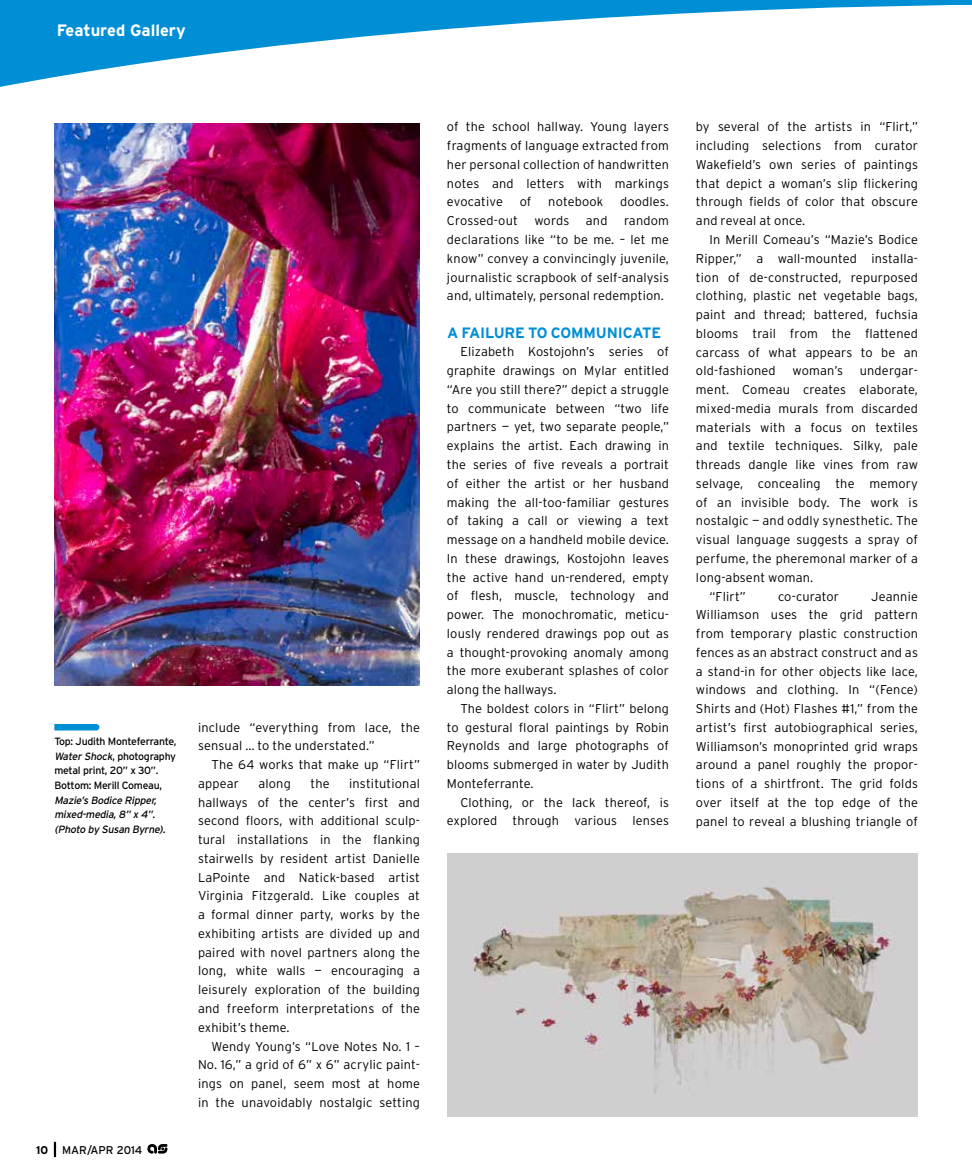
<style>
.page{position:relative;width:972px;height:1175px;background:#fff}
.page>*{position:absolute;margin:0;border:0;box-sizing:border-box;transform-origin:0 0}
.t1{font:700 16.5px "Interstate";color:#fff}
.t2{font:700 15px "Interstate";letter-spacing:-.01em;color:#008fd5}
.t3{font:300 12.75px/18.8px "Interstate";letter-spacing:.015em;color:#000;text-align:justify}
.t4{font:11.25px "Interstate";color:#000}
.t5{font:700 11.25px "Interstate";color:#000}
.t6{font:10.5px/14.5px "Interstate";letter-spacing:-.025em;color:#000}
.t7{font:italic 10.5px/14.7px "Interstate";color:#000}
.s1{font-style:italic}
</style>
<div class="page">
<img style="left:54px;top:124px;width:366px;height:561px">
<svg style="left:54px;top:724px;width:45px;height:6px"></svg>
<svg style="left:54px;top:1142px;width:2px;height:14px"></svg>
<svg style="left:147px;top:1144px;width:20px;height:9px"></svg>
<svg style="left:0;top:0;width:972px;height:87px"></svg>
<img style="left:447px;top:853px;width:471px;height:263px">
<p class="t1" style="left:57px;top:21px;width:131px">Featured Gallery</p>
<p class="t6" style="left:54px;top:734px;width:124px">Top: Judith Monteferrante,<br><span class="s1">Water Shock</span>, photography metal print, 20” x 30”.<br>Bottom: Merill Comeau,</p>
<p class="t7" style="left:54px;top:792px;width:115px">Mazie’s Bodice Ripper, mixed-media,8” x 4”. (Photo by Susan Byrne).</p>
<p class="t5" style="left:36px;top:1143px;width:14px">10</p>
<p class="t4" style="left:62px;top:1143px;width:82px">MAR/APR 2014</p>
<p class="t3" style="left:198px;top:717px;width:224px">include “everything from lace, the sensual … to the understated.”</p>
<p class="t3" style="left:198px;top:755px;width:224px;text-indent:14px">The 64 works that make up “Flirt” appear</p>
<p class="t3" style="left:198px;top:774px;width:224px;text-indent:151px">institutional hallways of the center’s first and second floors, with additional sculp&shy;tural installations in the flanking stairwells by resident artist Danielle LaPointe and Natick-based artist Virginia Fitzgerald. Like couples at a formal dinner party, works by the exhibiting artists are divided up and paired with novel partners along the long, white walls — encouraging a leisurely exploration of the building and freeform interpretations of the exhibit’s theme.</p>
<p class="t3" style="left:198px;top:1036px;width:224px;text-indent:14px">Wendy Young’s “Love Notes No. 1 – No. 16,” a grid of 6” x 6” acrylic paint&shy;ings on panel, seem most at home in the unavoidably nostalgic setting</p>
<p class="t3" style="left:258px;top:774px;width:34px">along</p>
<p class="t3" style="left:310px;top:774px;width:21px">the</p>
<p class="t3" style="left:447px;top:117px;width:224px">of the school hallway. Young layers fragments of language extracted from her personal collection of handwritten notes and letters with markings evocative</p>
<p class="t3" style="left:520px;top:192px;width:13px">of</p>
<p class="t3" style="left:548px;top:192px;width:57px">notebook</p>
<p class="t3" style="left:620px;top:192px;width:50px">doodles.</p>
<p class="t3" style="left:447px;top:211px;width:224px;text-indent:177px">random declarations like “to be me. – let me know” convey a convincingly juvenile, journalistic scrapbook of self-analysis and, ultimately, personal redemption.</p>
<p class="t2" style="left:447px;top:324px;width:216px">A FAILURE TO COMMUNICATE</p>
<p class="t3" style="left:447px;top:342px;width:224px;text-indent:14px">Elizabeth Kostojohn’s series of graphite drawings on Mylar entitled “Are you still there?” depict a struggle to communicate between “two life partners — yet, two separate people,” explains the artist. Each drawing in the series of five reveals a portrait of either the artist or her husband making the all-too-familiar gestures of taking a call or viewing a text message on a handheld mobile device.<br>In these drawings, Kostojohn leaves the active hand un-rendered, empty of flesh, muscle, technology and power. The monochromatic, meticu&shy;lously rendered drawings pop out as a thought-provoking anomaly among the more exuberant splashes of color along the hallways.</p>
<p class="t3" style="left:447px;top:699px;width:224px;text-indent:14px">The boldest colors in “Flirt” belong to gestural floral paintings by Robin Reynolds and large photographs of blooms submerged in water by Judith Monteferrante.</p>
<p class="t3" style="left:447px;top:792px;width:224px;text-align:right">Clothing, or the lack thereof, is explored through various lenses</p>
<p class="t3" style="left:447px;top:211px;width:72px">Crossed-out</p>
<p class="t3" style="left:534px;top:211px;width:36px">words</p>
<p class="t3" style="left:586px;top:211px;width:23px">and</p>
<p class="t3" style="left:696px;top:117px;width:224px">by several of the artists in “Flirt,” including selections from curator Wakefield’s own series of paintings that depict a woman’s slip flickering through fields of color that obscure and reveal at once.</p>
<p class="t3" style="left:696px;top:230px;width:224px;text-indent:14px">In Merill Comeau’s “Mazie’s Bodice Ripper,” a wall-mounted installa&shy;tion of de-constructed, repurposed clothing, plastic net vegetable bags, paint and thread; battered, fuchsia blooms trail from the flattened carcass of what appears to be an old-fashioned</p>
<p class="t3" style="left:792px;top:361px;width:52px">woman’s</p>
<p class="t3" style="left:860px;top:361px;width:60px">undergar-</p>
<p class="t3" style="left:696px;top:380px;width:224px">ment. Comeau creates elaborate,</p>
<p class="t3" style="left:696px;top:399px;width:224px">mixed-media murals from discarded</p>
<p class="t3" style="left:696px;top:417px;width:224px">materials with a focus on textiles</p>
<p class="t3" style="left:696px;top:436px;width:224px">and textile techniques. Silky, pale</p>
<p class="t3" style="left:696px;top:455px;width:224px">threads dangle like vines from raw</p>
<p class="t3" style="left:696px;top:474px;width:224px">selvage, concealing the memory</p>
<p class="t3" style="left:696px;top:493px;width:224px">of an invisible body. The work is</p>
<p class="t3" style="left:696px;top:511px;width:224px">nostalgic — and oddly synesthetic. The</p>
<p class="t3" style="left:696px;top:530px;width:224px">visual language suggests a spray of</p>
<p class="t3" style="left:696px;top:549px;width:224px">perfume, the pheremonal marker of a</p>
<p class="t3" style="left:696px;top:568px;width:119px">long-absent woman.</p>
<p class="t3" style="left:709px;top:586px;width:38px">“Flirt”</p>
<p class="t3" style="left:778px;top:586px;width:63px">co-curator</p>
<p class="t3" style="left:696px;top:586px;width:224px;text-indent:175px">Jeannie Williamson uses the grid pattern from temporary plastic construction fences as an abstract construct and as a stand-in for other objects like lace, windows and clothing. In “(Fence)<br>Shirts and (Hot) Flashes #1,” from the artist’s first autobiographical series, Williamson’s monoprinted grid wraps around a panel roughly the propor&shy;tions of a shirtfront. The grid folds over itself at the top edge of the panel to reveal a blushing triangle of</p>
</div>
